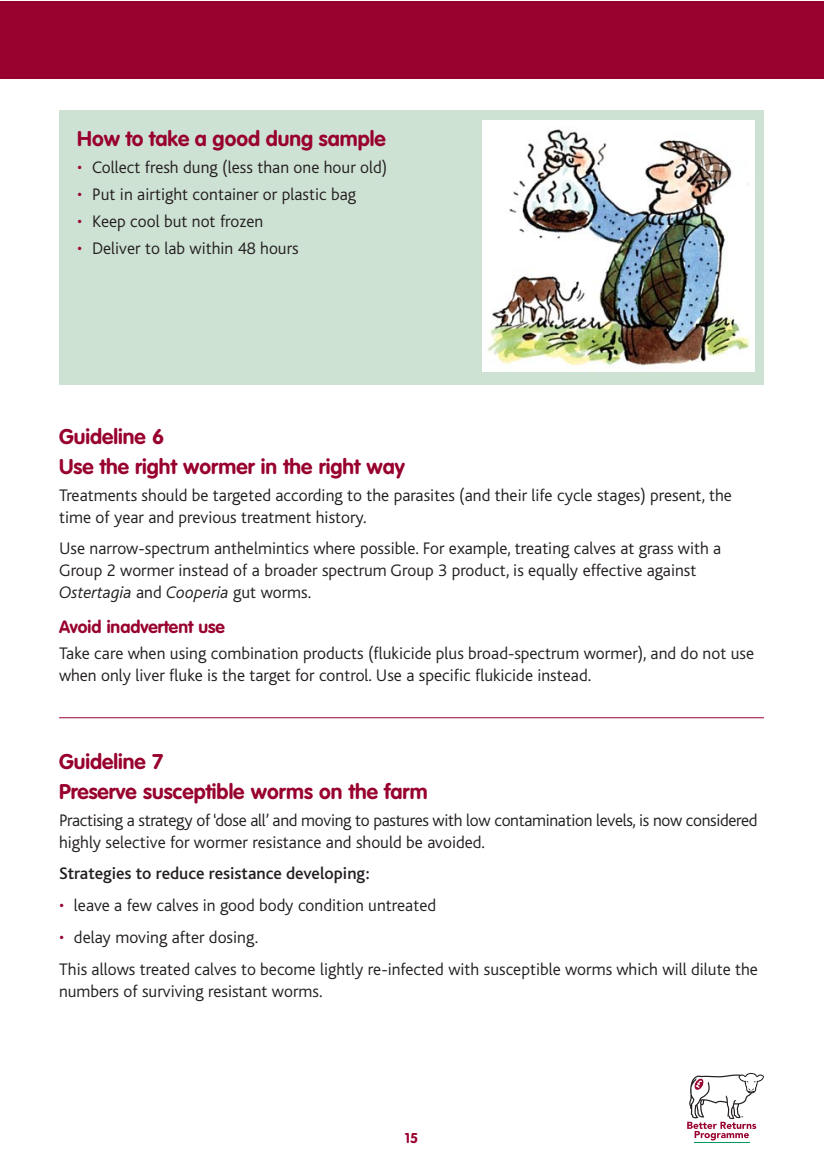
<style>
.page{position:relative;width:824px;height:1171px;background:#fff}
.page>*{position:absolute;margin:0;border:0;box-sizing:border-box;transform-origin:0 0}
.t1{font:700 21px/29.4px "VAG Rounded";color:#98002e}
.t2{font:300 17.5px/21.9px "Bliss";color:#231f20}
.t3{font:300 17.5px/21.9px "Bliss";letter-spacing:-.02em;color:#231f20}
.t4{font:500 17.5px "Bliss";color:#231f20}
.t5{font:700 17.5px "VAG Rounded";color:#98002e}
.t6{font:700 14px "VAG Rounded";color:#98002e}
.s1{color:#98002e}
.s2{font-style:italic}
</style>
<div class="page">
<div style="left:0;top:1px;width:823px;height:77px;background:#98002e"></div>
<hr style="left:694px;top:1142px;width:55px;height:1px;background:#009a5b">
<svg style="left:687px;top:1073px;width:77px;height:67px"></svg>
<div style="left:59px;top:110px;width:704px;height:275px;background:#cee2d4"></div>
<img style="left:485px;top:120px;width:269px;height:251px">
<hr style="left:59px;top:717px;width:704px;height:1px;background:#98002e">
<p class="t1" style="left:77px;top:126px;width:310px">How to take a good dung sample</p>
<p class="t2" style="left:77px;top:158px;width:311px"><span class="s1">•</span> Collect fresh dung (less than one hour old)</p>
<p class="t2" style="left:77px;top:185px;width:280px"><span class="s1">•</span> Put in airtight container or plastic bag</p>
<p class="t2" style="left:77px;top:212px;width:187px"><span class="s1">•</span> Keep cool but not frozen</p>
<p class="t2" style="left:77px;top:238px;width:223px"><span class="s1">•</span> Deliver to lab within 48 hours</p>
<p class="t1" style="left:59px;top:424px;width:347px">Guideline 6<br>Use the right wormer in the right way</p>
<p class="t2" style="left:59px;top:485px;width:674px">Treatments should be targeted according to the parasites (and their life cycle stages) present, the time of year and previous treatment history.</p>
<p class="t2" style="left:59px;top:539px;width:663px">Use narrow-spectrum anthelmintics where possible. For example, treating calves at grass with a<br>Group 2 wormer instead of a broader spectrum Group 3 product, is equally effective against<br><span class="s2">Ostertagia</span> and <span class="s2">Cooperia</span> gut worms.</p>
<p class="t5" style="left:59px;top:619px;width:167px">Avoid inadvertent use</p>
<p class="t2" style="left:59px;top:644px;width:696px">Take care when using combination products (flukicide plus broad-spectrum wormer), and do not use when only liver fluke is the target for control. Use a specific flukicide instead.</p>
<p class="t1" style="left:59px;top:749px;width:370px">Guideline 7<br>Preserve susceptible worms on the farm</p>
<p class="t3" style="left:59px;top:810px;width:700px">Practising a strategy of ‘dose all’ and moving to pastures with low contamination levels, is now considered highly selective for wormer resistance and should be avoided.</p>
<p class="t4" style="left:59px;top:867px;width:312px">Strategies to reduce resistance developing:</p>
<p class="t2" style="left:59px;top:896px;width:378px"><span class="s1">•</span> leave a few calves in good body condition untreated</p>
<p class="t2" style="left:59px;top:923px;width:700px;line-height:31.8px"><span class="s1">•</span> delay moving after dosing.<br>This allows treated calves to become lightly re-infected with susceptible worms which will dilute the</p>
<p class="t2" style="left:59px;top:981px;width:265px">numbers of surviving resistant worms.</p>
<p class="t6" style="left:405px;top:1132px;width:15px">15</p>
</div>
